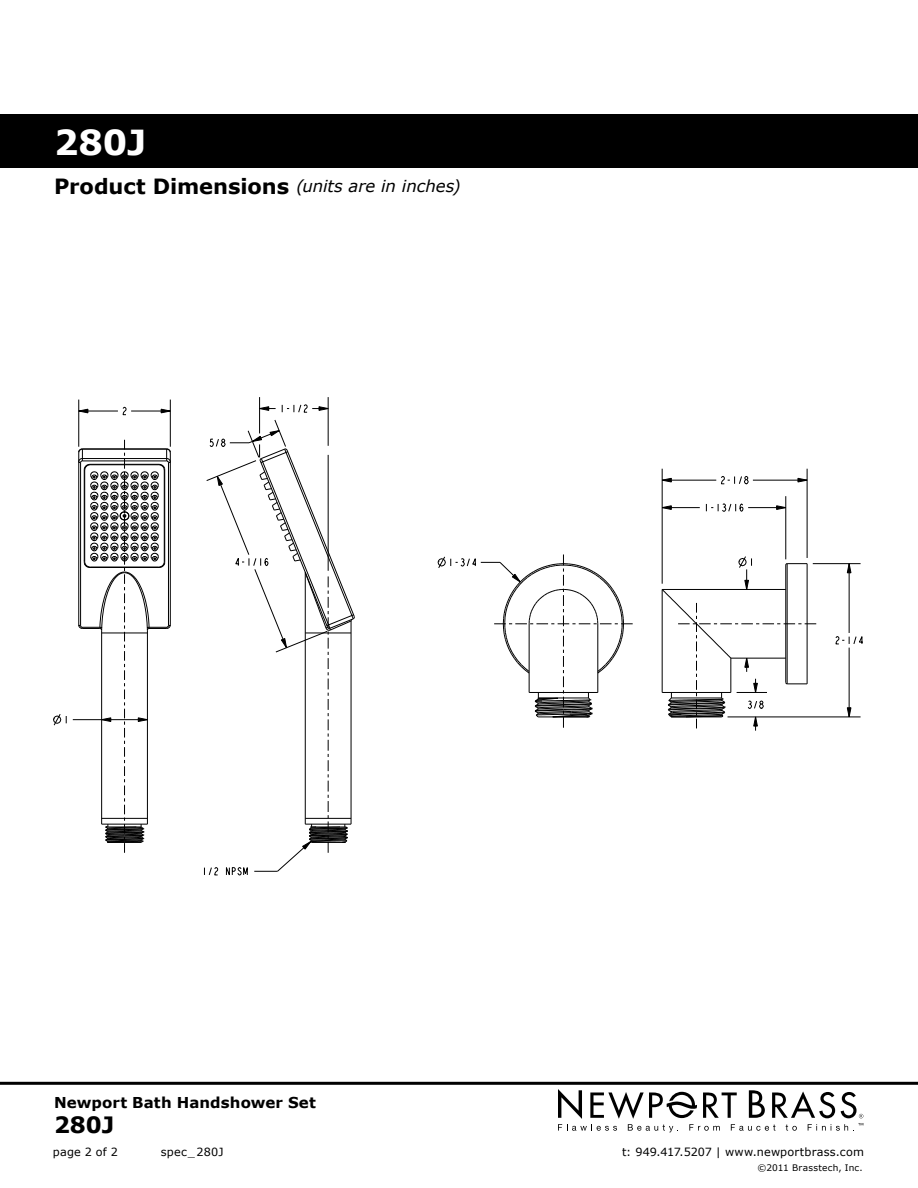
<style>
.page{position:relative;width:918px;height:1188px;background:#fff}
.page>*{position:absolute;margin:0;border:0;box-sizing:border-box;transform-origin:0 0}
.t1{font:700 34.5px "Verdana";color:#fff}
.t2{font:700 22.5px "Verdana";color:#000}
.t3{font:italic 16.5px "Verdana";letter-spacing:-.005em;color:#000}
.t4{font:700 15px "Verdana";letter-spacing:.005em;color:#000}
.t5{font:11.25px "Verdana";letter-spacing:.015em;color:#000}
.t6{font:9px "Verdana";letter-spacing:.025em;color:#000}
.s1{font-weight:700;font-style:normal;font-size:21px}
</style>
<div class="page">
<div style="left:0;top:114px;width:918px;height:54px;background:#000"></div>
<hr style="left:0;top:1082px;width:918px;height:3px;background:#000">
<svg style="left:122px;top:407px;width:5px;height:9px"></svg>
<svg style="left:78px;top:409px;width:10px;height:4px"></svg>
<svg style="left:161px;top:409px;width:9px;height:4px"></svg>
<svg style="left:53px;top:714px;width:14px;height:12px"></svg>
<svg style="left:721px;top:476px;width:28px;height:9px"></svg>
<svg style="left:797px;top:478px;width:10px;height:5px"></svg>
<svg style="left:663px;top:478px;width:9px;height:5px"></svg>
<svg style="left:706px;top:503px;width:38px;height:9px"></svg>
<svg style="left:663px;top:505px;width:9px;height:5px"></svg>
<svg style="left:776px;top:505px;width:10px;height:5px"></svg>
<svg style="left:835px;top:636px;width:28px;height:9px"></svg>
<svg style="left:847px;top:707px;width:5px;height:10px"></svg>
<svg style="left:847px;top:564px;width:5px;height:9px"></svg>
<hr style="left:73px;top:719px;width:74px;height:1px;background:#000">
<hr style="left:79px;top:400px;width:1px;height:47px;background:#000">
<hr style="left:170px;top:400px;width:1px;height:47px;background:#000">
<hr style="left:131px;top:411px;width:39px;height:1px;background:#000">
<hr style="left:79px;top:411px;width:39px;height:1px;background:#000">
<hr style="left:259px;top:397px;width:1px;height:36px;background:#000">
<hr style="left:328px;top:397px;width:1px;height:49px;background:#000">
<svg style="left:282px;top:404px;width:47px;height:9px"></svg>
<svg style="left:259px;top:406px;width:17px;height:5px"></svg>
<hr style="left:728px;top:717px;width:133px;height:1px;background:#000">
<hr style="left:662px;top:469px;width:1px;height:115px;background:#000">
<hr style="left:786px;top:496px;width:1px;height:63px;background:#000">
<hr style="left:807px;top:469px;width:1px;height:89px;background:#000">
<hr style="left:813px;top:563px;width:48px;height:1px;background:#000">
<hr style="left:849px;top:564px;width:1px;height:69px;background:#000">
<hr style="left:849px;top:648px;width:1px;height:69px;background:#000">
<hr style="left:748px;top:507px;width:38px;height:1px;background:#000">
<hr style="left:662px;top:507px;width:38px;height:1px;background:#000">
<hr style="left:753px;top:480px;width:54px;height:1px;background:#000">
<hr style="left:662px;top:480px;width:54px;height:1px;background:#000">
<svg style="left:78px;top:440px;width:93px;height:413px"></svg>
<svg style="left:204px;top:419px;width:151px;height:457px"></svg>
<svg style="left:437px;top:554px;width:196px;height:174px"></svg>
<svg style="left:661px;top:555px;width:155px;height:176px"></svg>
<svg style="left:558px;top:1089px;width:305px;height:43px"></svg>
<h1 class="t1" style="left:54px;top:121px;width:94px">280J</h1>
<h3 class="t3" style="left:54px;top:176px;width:408px"><span class="s1">Product Dimensions</span> (units are in inches)</h3>
<h3 class="t4" style="left:54px;top:1093px;width:263px">Newport Bath Handshower Set</h3>
<h2 class="t2" style="left:54px;top:1111px;width:62px">280J</h2>
<p class="t5" style="left:53px;top:1144px;width:67px">page 2 of 2</p>
<p class="t5" style="left:161px;top:1144px;width:64px">spec_280J</p>
<p class="t5" style="left:622px;top:1144px;width:243px">t: 949.417.5207 | www.newportbrass.com</p>
<p class="t6" style="left:758px;top:1162px;width:107px">©2011 Brasstech, Inc.</p>
</div>
